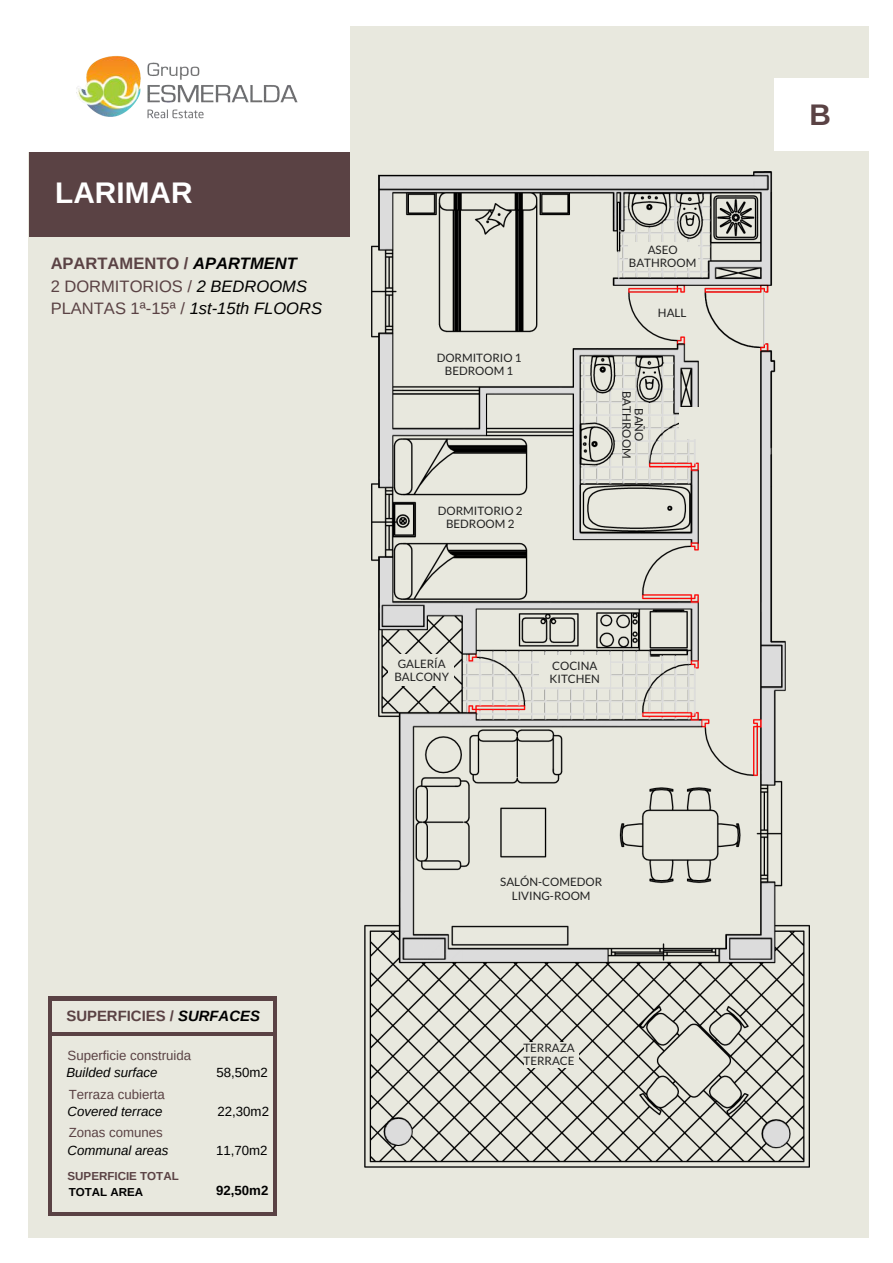
<style>
.page{position:relative;width:893px;height:1263px;background:#fff}
.page>*{position:absolute;margin:0;border:0;box-sizing:border-box;transform-origin:0 0}
.t1{font:700 29.85px "Arimo";letter-spacing:-.005em;color:#fff}
.t2{font:700 29.85px "Arimo";color:#5a4244}
.t3{font:16.5px/22.5px "Arimo";color:#5a4244}
.t4{font:700 14.85px "Arimo";color:#5a4244}
.t5{font:13.2px "Arimo";color:#5a4244}
.t6{font:italic 13.2px "Arimo";color:#000}
.t7{font:13.2px "Arimo";color:#000}
.t8{font:700 13.2px "Arimo";color:#000}
.t9{font:11.55px/13.5px "Lato";color:#222;text-align:center}
.t10{font:700 11.55px "Arimo";color:#5a4244}
.t11{font:700 11.55px "Arimo";color:#000}
.s1{font-weight:700}
.s2{font-weight:700;font-style:italic;color:#000}
.s3{font-style:italic;color:#000}
</style>
<div class="page">
<div style="left:28px;top:26px;width:840px;height:1211px;background:#e8e8de"></div>
<div style="left:29px;top:152px;width:321px;height:84px;background:#5a4244"></div>
<div style="left:0;top:0;width:350px;height:152px;background:#fff"></div>
<img style="left:76px;top:56px;width:222px;height:63px">
<div style="left:775px;top:79px;width:118px;height:72px;background:#fff"></div>
<img style="left:365px;top:171px;width:445px;height:997px">
<div style="left:432px;top:347px;width:94px;height:31px;background:#e8e8de"></div>
<div style="left:647px;top:296px;width:52px;height:32px;background:#e8e8de"></div>
<div style="left:388px;top:654px;width:66px;height:32px;background:#e8e8de"></div>
<div style="left:539px;top:655px;width:71px;height:32px;background:#e8e8de"></div>
<hr style="left:48px;top:996px;width:3px;height:220px;background:#5a4244">
<hr style="left:274px;top:997px;width:3px;height:219px;background:#5a4244">
<div style="left:50px;top:996px;width:227px;height:5px;background:#5a4244"></div>
<hr style="left:51px;top:1032px;width:226px;height:4px;background:#5a4244">
<hr style="left:50px;top:1213px;width:227px;height:3px;background:#5a4244">
<div style="left:628px;top:242px;width:70px;height:26px;background:#e8e8de"></div>
<div style="left:679px;top:408px;width:73px;height:31px;background:#e8e8de"></div>
<div style="left:525px;top:1041px;width:54px;height:26px;background:#e8e8de"></div>
<h1 class="t1" style="left:55px;top:176px;width:139px">LARIMAR</h1>
<h2 class="t3" style="left:51px;top:252px;width:273px"><span class="s1">APARTAMENTO /</span> <span class="s2">APARTMENT<br></span>2 DORMITORIOS / <span class="s3">2 BEDROOMS<br></span>PLANTAS 1ª-15ª / <span class="s3">1st-15th FLOORS</span></h2>
<p class="t9" style="left:437px;top:350px;width:86px">DORMITORIO 1<br>BEDROOM 1</p>
<p class="t9" style="left:438px;top:504px;width:86px">DORMITORIO 2<br>BEDROOM 2</p>
<p class="t9" style="left:629px;top:242px;width:69px">ASEO<br>BATHROOM</p>
<p class="t9" style="left:658px;top:305px;width:30px">HALL</p>
<p class="t9" style="left:645px;top:391px;width:69px;line-height:12.5px;rotate:90deg">BAÑO<br>BATHROOM</p>
<p class="t9" style="left:394px;top:657px;width:56px;text-align:left">GALERÍA<br>BALCONY</p>
<p class="t9" style="left:550px;top:658px;width:52px;text-align:left">COCINA<br>KITCHEN</p>
<p class="t4" style="left:66px;top:1008px;width:195px">SUPERFICIES / <span class="s3">SURFACES</span></p>
<p class="t5" style="left:68px;top:1048px;width:125px">Superficie construida</p>
<p class="t6" style="left:66px;top:1064px;width:93px">Builded surface</p>
<p class="t7" style="left:216px;top:1064px;width:53px">58,50m2</p>
<p class="t5" style="left:69px;top:1087px;width:98px">Terraza cubierta</p>
<p class="t6" style="left:68px;top:1104px;width:96px">Covered terrace</p>
<p class="t7" style="left:218px;top:1104px;width:53px">22,30m2</p>
<p class="t5" style="left:69px;top:1125px;width:96px">Zonas comunes</p>
<p class="t6" style="left:68px;top:1143px;width:102px">Communal areas</p>
<p class="t7" style="left:216px;top:1143px;width:53px">11,70m2</p>
<p class="t10" style="left:68px;top:1170px;width:113px">SUPERFICIE TOTAL</p>
<p class="t11" style="left:69px;top:1185px;width:76px">TOTAL AREA</p>
<p class="t8" style="left:216px;top:1183px;width:54px">92,50m2</p>
<p class="t9" style="left:500px;top:875px;width:103px">SALÓN-COMEDOR<br>LIVING-ROOM</p>
<p class="t9" style="left:523px;top:1041px;width:53px;text-align:left">TERRAZA<br>TERRACE</p>
<h1 class="t2" style="left:810px;top:98px;width:23px">B</h1>
</div>
